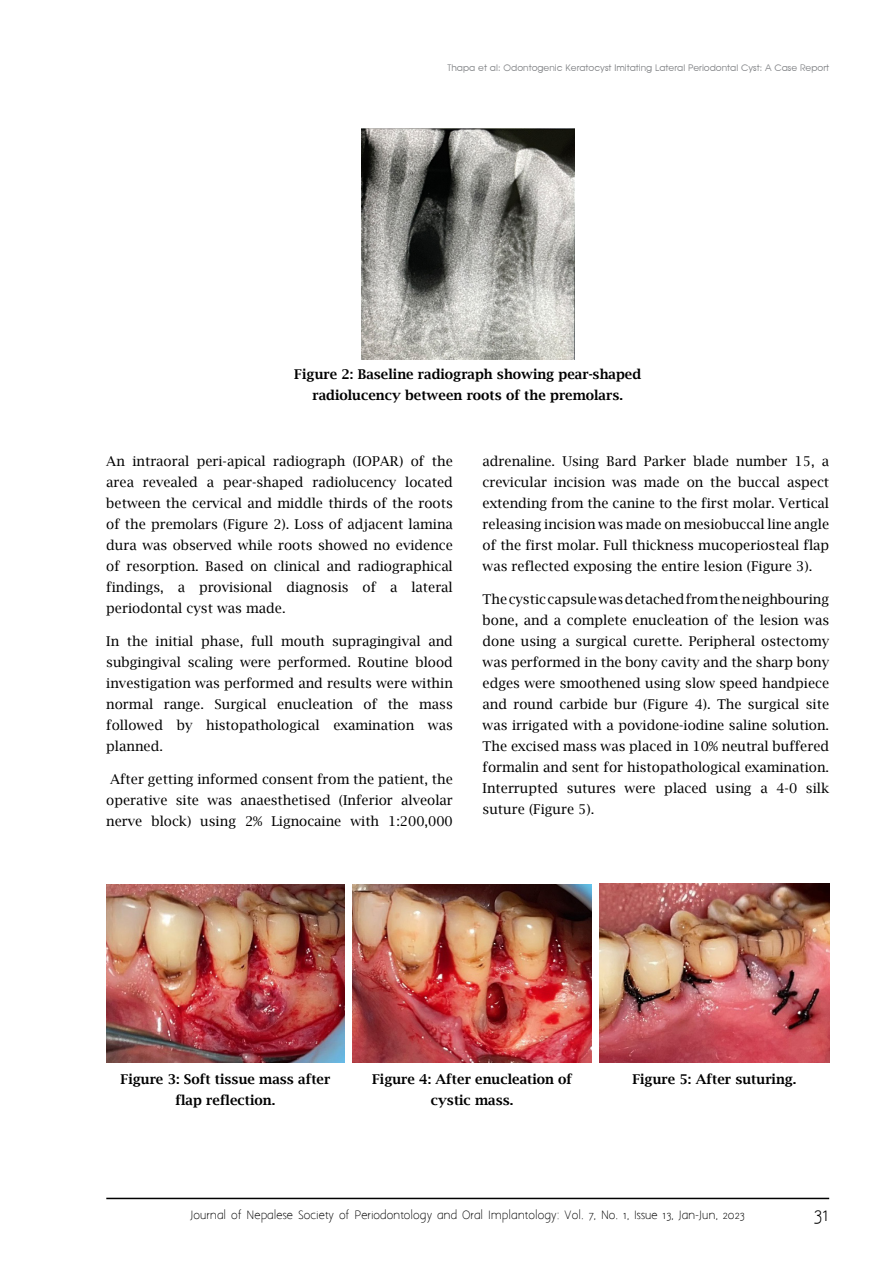
<style>
.page{position:relative;width:893px;height:1263px;background:#fff}
.page>*{position:absolute;margin:0;border:0;box-sizing:border-box;transform-origin:0 0}
.t1{font:18px "Aaargh Normal";color:#000}
.t2{font:13.5px/21px "Lucida Bright";color:#000;text-align:justify}
.t3{font:600 13.5px/21px "Lucida Bright";color:#000;text-align:center}
.t4{font:10.5px "Aaargh Normal";color:#000}
.t5{font:9px "Advance Normal";color:#808285}
</style>
<div class="page">
<hr style="left:106px;top:1198px;width:723px;height:1px;background:#000">
<img style="left:361px;top:128px;width:213px;height:231px">
<img style="left:106px;top:884px;width:239px;height:178px">
<img style="left:353px;top:884px;width:238px;height:178px">
<img style="left:600px;top:883px;width:229px;height:179px">
<p class="t5" style="left:447px;top:62px;width:383px">Thapa et al: Odontogenic Keratocyst Imitating Lateral Periodontal Cyst: A Case Report</p>
<p class="t3" style="left:294px;top:364px;width:348px">Figure 2: Baseline radiograph showing pear-shaped radiolucency between roots of the premolars.</p>
<p class="t2" style="left:106px;top:451px;width:348px">An intraoral peri-apical radiograph (IOPAR) of the area revealed a pear-shaped radiolucency located between the cervical and middle thirds of the roots of the premolars (Figure 2). Loss of adjacent lamina dura was observed while roots showed no evidence of resorption. Based on clinical and radiographical findings, a provisional diagnosis of a lateral periodontal cyst was made.</p>
<p class="t2" style="left:106px;top:631px;width:348px">In the initial phase, full mouth supragingival and subgingival scaling were performed. Routine blood investigation was performed and results were within normal range. Surgical enucleation of the mass followed by histopathological examination was planned.</p>
<p class="t2" style="left:106px;top:769px;width:348px">After getting informed consent from the patient, the operative site was anaesthetised (Inferior alveolar nerve block) using 2% Lignocaine with 1:200,000</p>
<p class="t2" style="left:483px;top:451px;width:348px">adrenaline. Using Bard Parker blade number 15, a crevicular incision was made on the buccal aspect extending from the canine to the first molar. Vertical releasing incision was made on mesiobuccal line angle of the first molar. Full thickness mucoperiosteal flap was reflected exposing the entire lesion (Figure 3).</p>
<p class="t2" style="left:483px;top:589px;width:348px">The cystic capsule was detached from the neighbouring bone, and a complete enucleation of the lesion was done using a surgical curette. Peripheral ostectomy was performed in the bony cavity and the sharp bony edges were smoothened using slow speed handpiece and round carbide bur (Figure 4). The surgical site was irrigated with a povidone-iodine saline solution.<br>The excised mass was placed in 10% neutral buffered formalin and sent for histopathological examination.<br>Interrupted sutures were placed using a 4-0 silk suture (Figure 5).</p>
<p class="t3" style="left:121px;top:1068px;width:211px">Figure 3: Soft tissue mass after flap reflection.</p>
<p class="t3" style="left:372px;top:1068px;width:202px">Figure 4: After enucleation of cystic mass.</p>
<p class="t3" style="left:632px;top:1068px;width:166px">Figure 5: After suturing.</p>
<p class="t4" style="left:190px;top:1209px;width:556px">Journal of Nepalese Society of Periodontology and Oral Implantology: Vol. 7, No. 1, Issue 13, Jan-Jun, 2023</p>
<h1 class="t1" style="left:814px;top:1204px;width:17px">31</h1>
</div>
